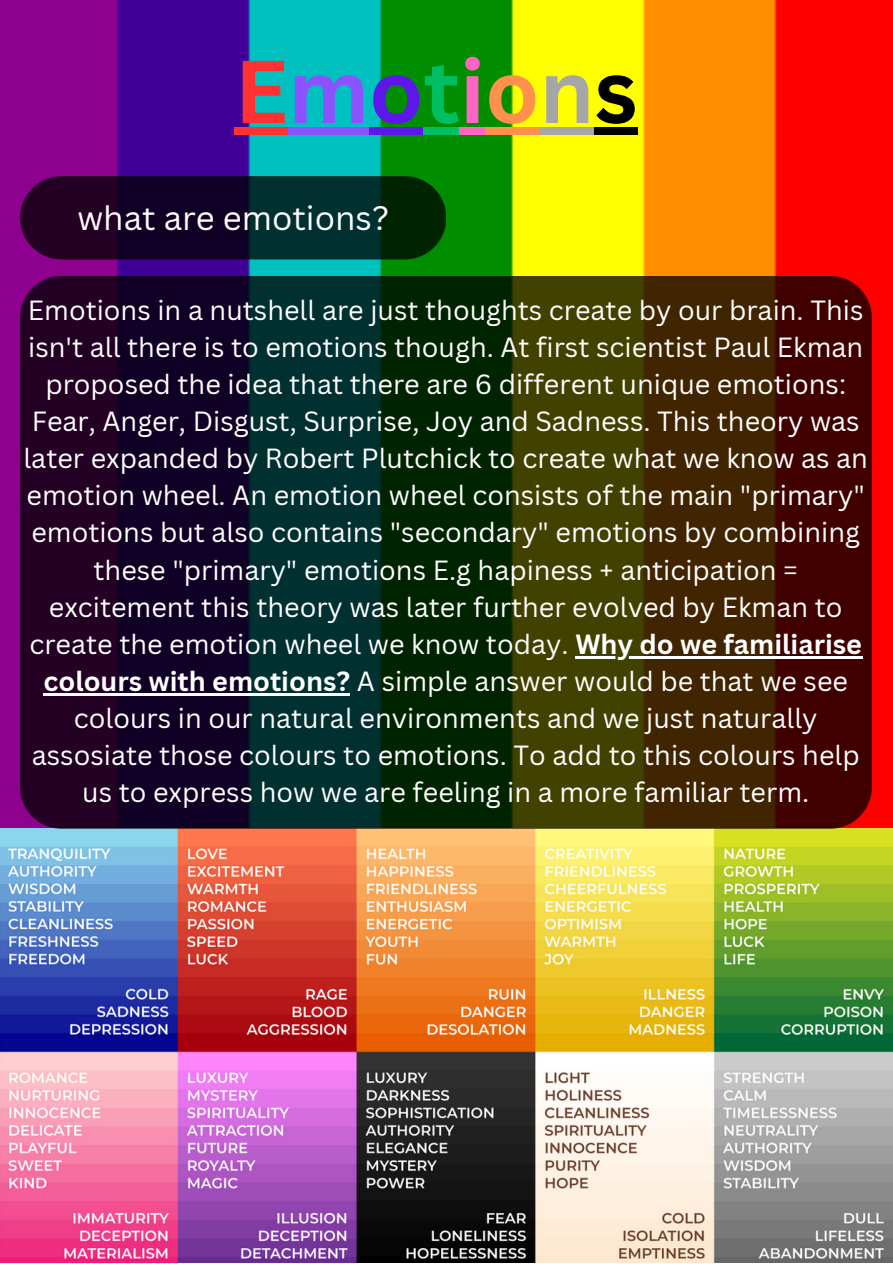
<style>
.page{position:relative;width:893px;height:1264px;background:#fff}
.page>*{position:absolute;margin:0;border:0;box-sizing:border-box;transform-origin:0 0}
.t1{font:700 86.85px "Canva Sans";color:#ff3131}
.t2{font:33px "Canva Sans";color:#fff}
.t3{font:27px/37px "Canva Sans";color:#fff;text-align:center}
.s1{color:#8c52ff}
.s2{color:#5e17eb}
.s3{color:#00bf63}
.s4{color:#ff66c4}
.s5{color:#ff914d}
.s6{color:#a6a6a6}
.s7{color:#000}
.s8{font-weight:700}
</style>
<div class="page">
<img style="left:0;top:0;width:892px;height:828px">
<img style="left:0;top:828px;width:892px;height:434px">
<svg style="left:20px;top:176px;width:426px;height:83px;background:#0f1625"></svg>
<div style="left:235px;top:127px;width:53px;height:8px;background:#ff3131"></div>
<div style="left:288px;top:127px;width:81px;height:8px;background:#8c52ff"></div>
<div style="left:369px;top:127px;width:54px;height:8px;background:#5e17eb"></div>
<div style="left:423px;top:127px;width:37px;height:8px;background:#00bf63"></div>
<div style="left:460px;top:127px;width:25px;height:8px;background:#ff66c4"></div>
<div style="left:485px;top:127px;width:54px;height:8px;background:#ff914d"></div>
<div style="left:539px;top:127px;width:55px;height:8px;background:#a6a6a6"></div>
<div style="left:594px;top:127px;width:43px;height:8px;background:#000"></div>
<svg style="left:20px;top:276px;width:851px;height:552px;background:#221c11"></svg>
<hr style="left:575px;top:656px;width:287px;height:2px;background:#fff">
<hr style="left:44px;top:693px;width:306px;height:2px;background:#fff">
<p class="t1" style="left:235px;top:30px;width:404px">E<span class="s1">m</span><span class="s2">o</span><span class="s3">t</span><span class="s4">i</span><span class="s5">o</span><span class="s6">n</span><span class="s7">s</span></p>
<p class="t2" style="left:77px;top:194px;width:313px">what are emotions?</p>
<p class="t3" style="left:23px;top:291px;width:846px">Emotions in a nutshell are just thoughts create by our brain. This isn't all there is to emotions though. At first scientist Paul Ekman proposed the idea that there are 6 different unique emotions:<br>Fear, Anger, Disgust, Surprise, Joy and Sadness. This theory was later expanded by Robert Plutchick to create what we know as an emotion wheel. An emotion wheel consists of the main "primary" emotions but also contains "secondary" emotions by combining these "primary" emotions E.g hapiness + anticipation = excitement this theory was later further evolved by Ekman to create the emotion wheel we know today. <span class="s8">Why do we familiarise colours with emotions?</span> A simple answer would be that we see colours in our natural environments and we just naturally assosiate those colours to emotions. To add to this colours help us to express how we are feeling in a more familiar term.</p>
</div>
